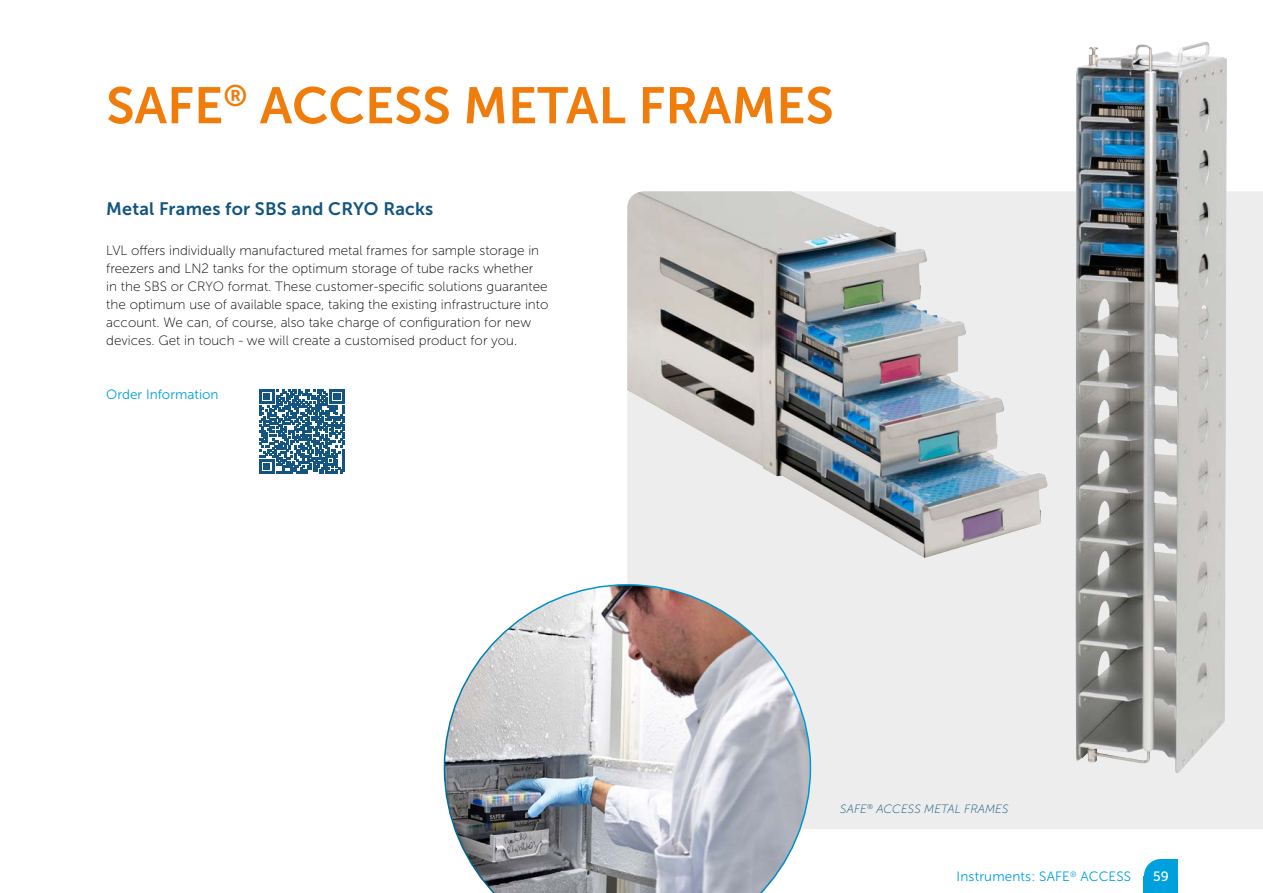
<style>
.page{position:relative;width:1263px;height:893px;background:#fff}
.page>*{position:absolute;margin:0;border:0;box-sizing:border-box;transform-origin:0 0}
.LVL_Headline_groß_or{font:51px "Museo Sans 700";color:#ef7c0b}
.LVL_Zwischenheadline{font:18px "Museo Sans 700";letter-spacing:.01em;color:#135580}
.LVL_Fließtext_schwar{font:13.5px/18px "Museo Sans 100";color:#000}
.LVL_Rubrik_hellblau{font:13.5px "Museo Sans 300";letter-spacing:.01em;color:#00a0de}
.LVL_Fließtext_schwar-2{font:13.5px "Museo Sans 300";color:#00a0de}
.t1{font:13.5px "Museo Sans 500";color:#fff}
.LVL_Bildunterschrift{font:italic 12px "Museo Sans 100";color:#135580}
</style>
<div class="page">
<div style="left:627px;top:191px;width:636px;height:638px;background:#ededed"></div>
<img style="left:627px;top:191px;width:421px;height:367px">
<img style="left:1075px;top:41px;width:152px;height:732px">
<img style="left:444px;top:584px;width:367px;height:309px">
<svg style="left:260px;top:389px;width:84px;height:85px"></svg>
<hr style="left:342px;top:449px;width:2px;height:23px;background:#135580">
<svg style="left:1144px;top:859px;width:34px;height:17px"></svg>
<div style="left:1144px;top:876px;width:34px;height:17px;background:#00a0de"></div>
<p class="LVL_Headline_groß_or" style="left:106px;top:77px;width:729px">SAFE<sup>®</sup> ACCESS METAL FRAMES</p>
<p class="LVL_Zwischenheadline" style="left:106px;top:199px;width:329px">Metal Frames for SBS and CRYO Racks</p>
<p class="LVL_Fließtext_schwar" style="left:106px;top:242px;width:444px">LVL offers individually manufactured metal frames for sample storage in freezers and LN2 tanks for the optimum storage of tube racks whether<br>in the SBS or CRYO format. These customer-specific solutions guarantee the optimum use of available space, taking the existing infrastructure into account. We can, of course, also take charge of configuration for new devices. Get in touch - we will create a customised product for you.</p>
<p class="LVL_Fließtext_schwar-2" style="left:106px;top:387px;width:114px">Order Information</p>
<p class="LVL_Bildunterschrift" style="left:840px;top:802px;width:170px">SAFE<sup>®</sup> ACCESS METAL FRAMES</p>
<p class="LVL_Rubrik_hellblau" style="left:957px;top:869px;width:176px">Instruments: SAFE<sup>®</sup> ACCESS</p>
<p class="t1" style="left:1153px;top:869px;width:17px">59</p>
</div>
